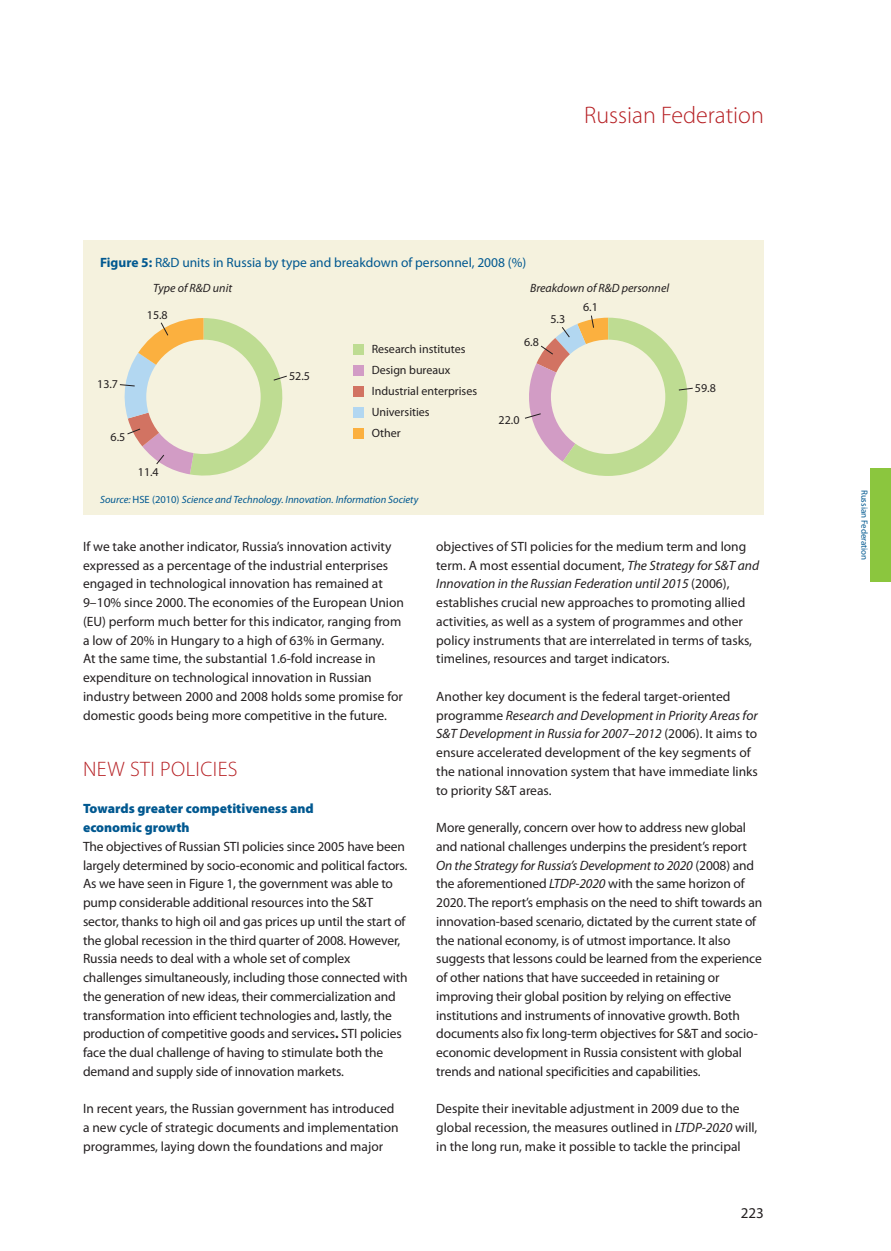
<style>
.page{position:relative;width:891px;height:1251px;background:#fff}
.page>*{position:absolute;margin:0;border:0;box-sizing:border-box;transform-origin:0 0}
.t1{font:300 24px "Myriad Pro";color:#b62024}
.t2{font:300 21px "Myriad Pro";letter-spacing:.02em;color:#b62024}
.t3{font:15px "Myriad Pro";color:#231f20}
.t4{font:13.5px/18.8px "Myriad Pro";letter-spacing:-.01em;color:#231f20}
.t5{font:13.5px "Myriad Pro";color:#005890}
.t6{font:900 13.5px/18.8px "Myriad Pro";color:#005890}
.t7{font:12px/21px "Myriad Pro";color:#231f20}
.t8{font:italic 12px "Myriad Pro";color:#231f20}
.t9{font:italic 10.5px "Myriad Pro";color:#005890}
.t10{font:9px "Myriad Pro";color:#005890}
.s1{font-weight:700}
.s2{font-style:normal}
.s3{font-style:italic}
</style>
<div class="page">
<div style="left:870px;top:468px;width:20px;height:114px;background:#8bc63e"></div>
<div style="left:83px;top:241px;width:680px;height:274px;background:#f5f2de"></div>
<div style="left:353px;top:344px;width:11px;height:11px;background:#bedc92"></div>
<div style="left:353px;top:365px;width:11px;height:11px;background:#d29cc5"></div>
<div style="left:353px;top:386px;width:11px;height:11px;background:#d27362"></div>
<div style="left:353px;top:407px;width:11px;height:11px;background:#b2d7f1"></div>
<div style="left:353px;top:428px;width:11px;height:11px;background:#fbb03f"></div>
<svg style="left:119px;top:318px;width:168px;height:158px"></svg>
<svg style="left:525px;top:315px;width:168px;height:161px"></svg>
<p class="t5" style="left:100px;top:254px;width:427px"><span class="s1">Figure 5:</span> R&amp;D units in Russia by type and breakdown of personnel, 2008 (%)</p>
<h1 class="t1" style="left:584px;top:100px;width:181px">Russian Federation</h1>
<p class="t8" style="left:153px;top:280px;width:80px">Type of R&amp;D unit</p>
<p class="t8" style="left:530px;top:280px;width:140px">Breakdown of R&amp;D personnel</p>
<p class="t7" style="left:147px;top:305px;width:22px">15.8</p>
<p class="t7" style="left:97px;top:374px;width:22px">13.7</p>
<p class="t7" style="left:111px;top:427px;width:16px">6.5</p>
<p class="t7" style="left:138px;top:462px;width:22px">11.4</p>
<p class="t7" style="left:289px;top:366px;width:22px">52.5</p>
<p class="t7" style="left:371px;top:339px;width:107px">Research institutes<br>Design bureaux<br>Industrial enterprises<br>Universities<br>Other</p>
<p class="t9" style="left:100px;top:493px;width:320px">Source: <span class="s2">HSE (2010)</span> Science and Technology. Innovation. Information Society</p>
<p class="t7" style="left:524px;top:333px;width:16px">6.8</p>
<p class="t7" style="left:550px;top:310px;width:16px">5.3</p>
<p class="t7" style="left:583px;top:297px;width:16px">6.1</p>
<p class="t7" style="left:498px;top:411px;width:22px">22.0</p>
<p class="t7" style="left:694px;top:378px;width:22px">59.8</p>
<p class="t4" style="left:83px;top:537px;width:322px">If we take another indicator, Russia’s innovation activity expressed as a percentage of the industrial enterprises engaged in technological innovation has remained at 9–10% since 2000. The economies of the European Union (EU) perform much better for this indicator, ranging from a low of 20% in Hungary to a high of 63% in Germany.<br>At the same time, the substantial 1.6-fold increase in expenditure on technological innovation in Russian industry between 2000 and 2008 holds some promise for domestic goods being more competitive in the future.</p>
<h2 class="t2" style="left:83px;top:756px;width:156px">NEW STI POLICIES</h2>
<p class="t6" style="left:83px;top:801px;width:232px">Towards greater competitiveness and economic growth</p>
<p class="t4" style="left:83px;top:837px;width:326px">The objectives of Russian STI policies since 2005 have been largely determined by socio-economic and political factors.<br>As we have seen in Figure 1, the government was able to pump considerable additional resources into the S&amp;T sector, thanks to high oil and gas prices up until the start of the global recession in the third quarter of 2008. However, Russia needs to deal with a whole set of complex challenges simultaneously, including those connected with the generation of new ideas, their commercialization and transformation into efficient technologies and, lastly, the production of competitive goods and services<span class="s1">.</span> STI policies face the dual challenge of having to stimulate both the demand and supply side of innovation markets.</p>
<p class="t4" style="left:83px;top:1099px;width:317px">In recent years, the Russian government has introduced a new cycle of strategic documents and implementation programmes, laying down the foundations and major</p>
<p class="t4" style="left:436px;top:537px;width:324px">objectives of STI policies for the medium term and long term. A most essential document, <span class="s3">The Strategy for S&amp;T and Innovation in the Russian Federation until 2015</span> (2006), establishes crucial new approaches to promoting allied activities, as well as a system of programmes and other policy instruments that are interrelated in terms of tasks, timelines, resources and target indicators.</p>
<p class="t4" style="left:436px;top:687px;width:323px">Another key document is the federal target-oriented programme <span class="s3">Research and Development in Priority Areas for S&amp;T Development in Russia for 2007</span>–<span class="s3">2012</span> (2006). It aims to ensure accelerated development of the key segments of the national innovation system that have immediate links to priority S&amp;T areas.</p>
<p class="t4" style="left:436px;top:818px;width:327px">More generally, concern over how to address new global and national challenges underpins the president’s report <span class="s3">On the Strategy for Russia’s Development to 2020</span> (2008) and the aforementioned <span class="s3">LTDP-2020</span> with the same horizon of 2020. The report’s emphasis on the need to shift towards an innovation-based scenario, dictated by the current state of the national economy, is of utmost importance. It also suggests that lessons could be learned from the experience of other nations that have succeeded in retaining or improving their global position by relying on effective institutions and instruments of innovative growth. Both documents also fix long-term objectives for S&amp;T and socio&shy;economic development in Russia consistent with global trends and national specificities and capabilities.</p>
<p class="t4" style="left:436px;top:1099px;width:322px">Despite their inevitable adjustment in 2009 due to the global recession, the measures outlined in <span class="s3">LTDP-2020</span> will, in the long run, make it possible to tackle the principal</p>
<p class="t3" style="left:740px;top:1204px;width:25px">223</p>
<p class="t10" style="left:869px;top:490px;width:72px;rotate:90deg">Russian Federation</p>
</div>
